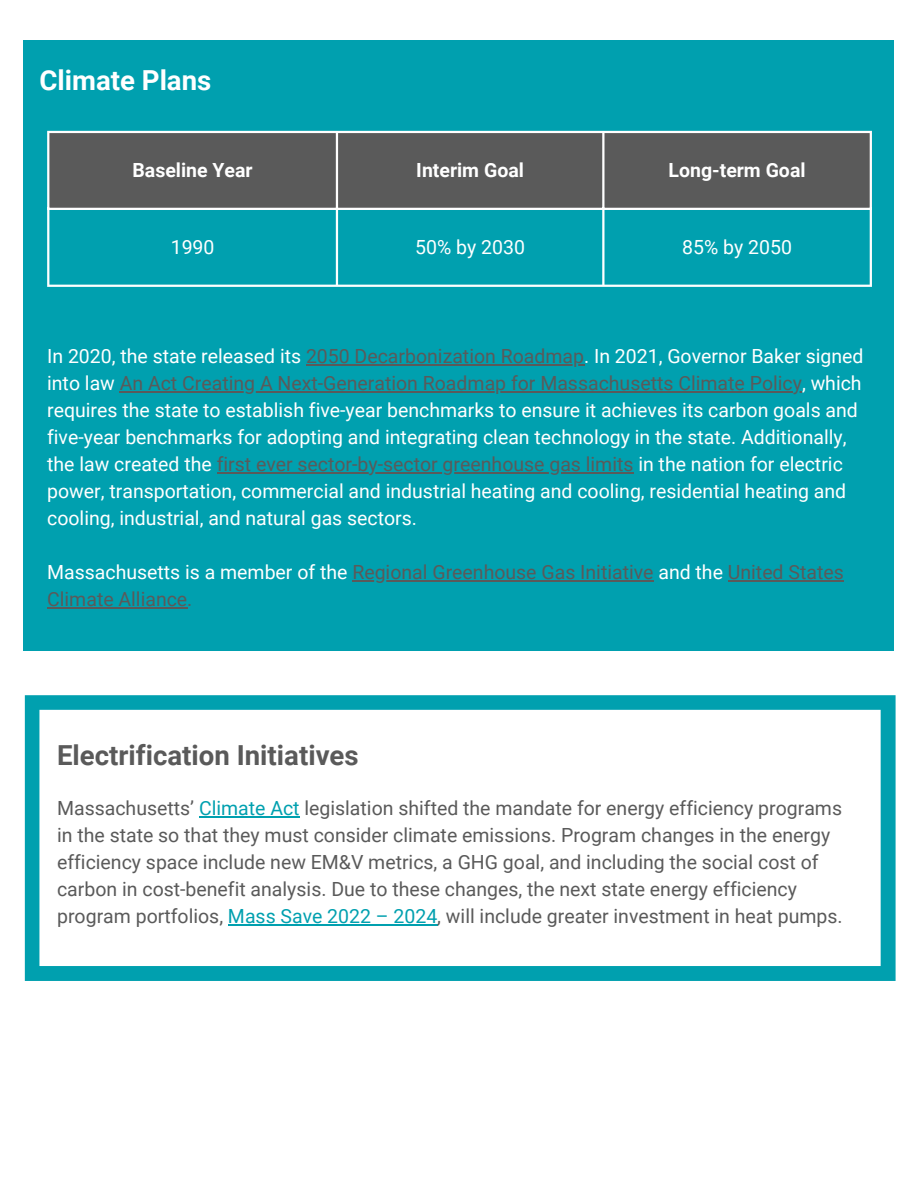
<style>
.page{position:relative;width:918px;height:1188px;background:#fff}
.page>*{position:absolute;margin:0;border:0;box-sizing:border-box;transform-origin:0 0}
.t1{font:700 27.6px "Roboto";color:#5a5a5a}
.t2{font:700 27.6px "Roboto";color:#fff}
.t3{font:19.5px/27px "Roboto";color:#fff}
.t4{font:19.5px/27px "Roboto";color:#5a5a5a}
.t5{font:700 19.5px "Roboto";color:#fff}
.s1{color:#5a5a5a}
.s2{color:#fff}
.s3{color:#00a0af}
</style>
<div class="page">
<div style="left:23px;top:40px;width:870px;height:610px;background:#00a0af"></div>
<hr style="left:306px;top:364px;width:278px;height:1px;background:#5a5a5a">
<hr style="left:120px;top:391px;width:682px;height:1px;background:#5a5a5a">
<hr style="left:217px;top:472px;width:417px;height:1px;background:#5a5a5a">
<hr style="left:352px;top:580px;width:302px;height:1px;background:#5a5a5a">
<hr style="left:728px;top:580px;width:116px;height:1px;background:#5a5a5a">
<hr style="left:47px;top:607px;width:140px;height:1px;background:#5a5a5a">
<div style="left:48px;top:131px;width:824px;height:77px;background:#5a5a5a"></div>
<hr style="left:47px;top:133px;width:2px;height:152px;background:#fff">
<hr style="left:336px;top:133px;width:2px;height:152px;background:#fff">
<hr style="left:602px;top:133px;width:2px;height:152px;background:#fff">
<hr style="left:870px;top:133px;width:2px;height:152px;background:#fff">
<hr style="left:47px;top:131px;width:825px;height:2px;background:#fff">
<hr style="left:47px;top:208px;width:825px;height:2px;background:#fff">
<hr style="left:47px;top:285px;width:825px;height:2px;background:#fff">
<svg style="left:25px;top:695px;width:871px;height:286px"></svg>
<hr style="left:199px;top:817px;width:101px;height:1px;background:#00a0af">
<hr style="left:228px;top:925px;width:209px;height:1px;background:#00a0af">
<p class="t2" style="left:39px;top:64px;width:173px">Climate Plans</p>
<p class="t5" style="left:133px;top:159px;width:122px">Baseline Year</p>
<p class="t5" style="left:416px;top:159px;width:109px">Interim Goal</p>
<p class="t5" style="left:669px;top:159px;width:139px">Long-term Goal</p>
<p class="t3" style="left:171px;top:234px;width:45px">1990</p>
<p class="t3" style="left:415px;top:234px;width:111px">50% by 2030</p>
<p class="t3" style="left:682px;top:234px;width:111px">85% by 2050</p>
<p class="t3" style="left:47px;top:343px;width:818px">In 2020, the state released its <span class="s1">2050 Decarbonization Roadmap</span>. In 2021, Governor Baker signed into law <span class="s1">An Act Creating A Next-Generation Roadmap for Massachusetts Climate Policy</span>, which requires the state to establish five-year benchmarks to ensure it achieves its carbon goals and five-year benchmarks for adopting and integrating clean technology in the state. Additionally, the law created the <span class="s1">first ever sector-by-sector greenhouse gas limits</span> in the nation for electric power, transportation, commercial and industrial heating and cooling, residential heating and cooling, industrial, and natural gas sectors.</p>
<p class="t4" style="left:47px;top:559px;width:798px"><span class="s2">Massachusetts is a member of the</span> Regional Greenhouse Gas Initiative <span class="s2">and the</span> United States<br>Climate Alliance.</p>
<p class="t1" style="left:57px;top:739px;width:303px">Electrification Initiatives</p>
<p class="t4" style="left:57px;top:795px;width:787px">Massachusetts’ <span class="s3">Climate Act</span> legislation shifted the mandate for energy efficiency programs in the state so that they must consider climate emissions. Program changes in the energy efficiency space include new EM&amp;V metrics, a GHG goal, and including the social cost of carbon in cost-benefit analysis. Due to these changes, the next state energy efficiency program portfolios, <span class="s3">Mass Save 2022 – 2024</span>, will include greater investment in heat pumps.</p>
</div>
